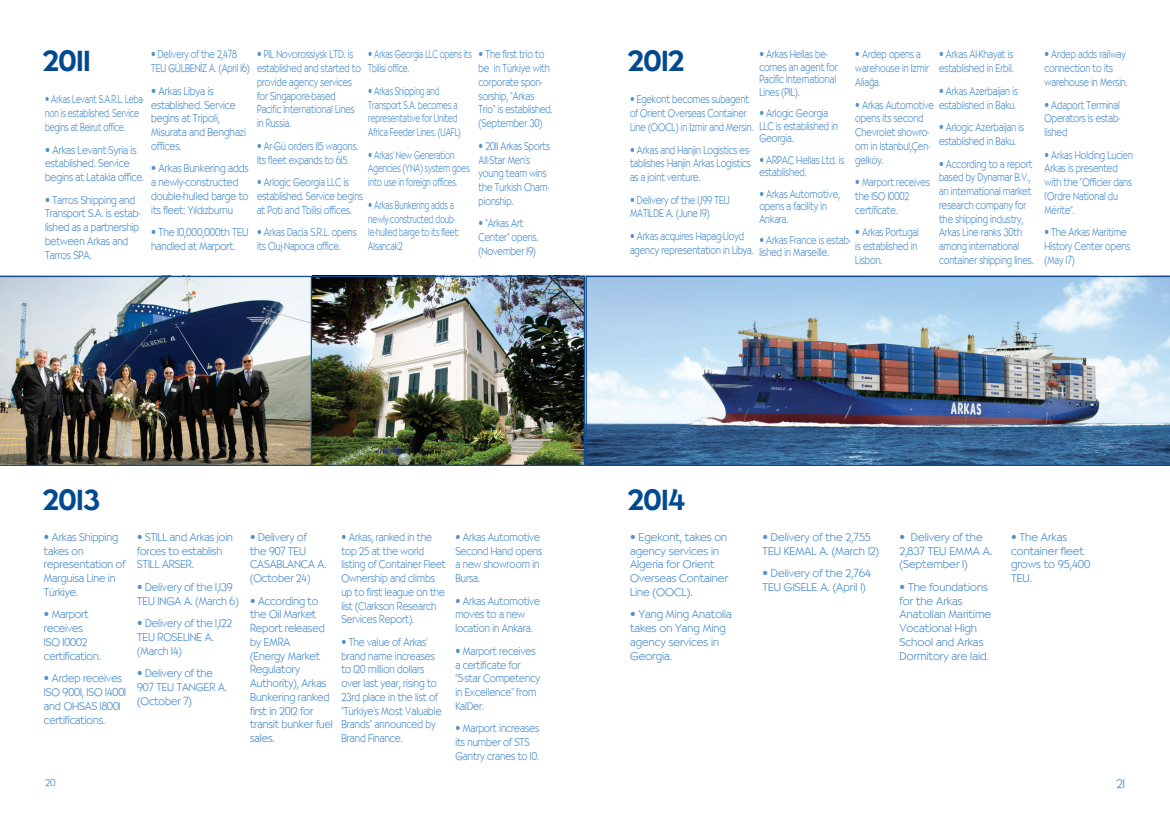
<style>
.page{position:relative;width:1170px;height:815px;background:#fff}
.page>*{position:absolute;margin:0;border:0;box-sizing:border-box;transform-origin:0 0}
.t1{font:500 28.75px "TR Bernhardt";color:#014990}
.t2{font:300 12.5px "TR Bernhardt";color:#5090cc}
.t3{font:300 11.25px/13.8px "TR Bernhardt";letter-spacing:-.005em;color:#5090cc;scale:.82 1}
.t4{font:300 11.25px/13.8px "TR Bernhardt";letter-spacing:-.005em;color:#5090cc;scale:.88 1}
.t5{font:300 11.25px/13.8px "TR Bernhardt";letter-spacing:-.005em;color:#5090cc;scale:.95 1}
.t6{font:300 11.25px/13.8px "TR Bernhardt";letter-spacing:-.005em;color:#5090cc}
.t7{font:300 11.25px/13.8px "TR Bernhardt";letter-spacing:-.005em;color:#5090cc;scale:.81 1}
.t8{font:300 11.25px/13.8px "TR Bernhardt";letter-spacing:-.005em;color:#5090cc;scale:.72 1}
.t9{font:300 11.25px/13.8px "TR Bernhardt";letter-spacing:-.005em;color:#5090cc;scale:.74 1}
.t10{font:300 11.25px/13.8px "TR Bernhardt";letter-spacing:-.005em;color:#5090cc;scale:.8 1}
.t11{font:300 10px "TR Bernhardt";color:#5090cc}
</style>
<div class="page">
<img style="left:312px;top:278px;width:271px;height:186px">
<div style="left:310px;top:276px;width:275px;height:190px;border:1px solid #124a8e"></div>
<img style="left:0;top:276px;width:312px;height:190px">
<img style="left:585px;top:276px;width:584px;height:190px">
<p class="t1" style="left:43px;top:44px;width:49px">2011</p>
<p class="t1" style="left:628px;top:44px;width:57px">2012</p>
<p class="t8" style="left:368px;top:48px;width:145px">• Arkas Georgia LLC opens its<br>Tbilisi office.</p>
<p class="t8" style="left:368px;top:84px;width:130px">• Arkas Shipping and<br>Transport S.A. becomes a representative for United<br>Africa Feeder Lines. (UAFL)</p>
<p class="t8" style="left:368px;top:148px;width:142px">• Arkas’ New Generation<br>Agencies (YNA) system goes into use in foreign offices.</p>
<p class="t8" style="left:368px;top:198px;width:128px">• Arkas Bunkering adds a newly-constructed doub&shy;le-hulled barge to its fleet:<br>Alsancak2</p>
<p class="t3" style="left:759px;top:48px;width:97px;line-height:12.5px">• Arkas Hellas be&shy;comes an agent for<br>Pacific International<br>Lines (PIL).</p>
<p class="t3" style="left:759px;top:107px;width:97px;line-height:12.5px">• Arlogic Georgia<br>LLC is established in<br>Georgia.</p>
<p class="t3" style="left:759px;top:154px;width:105px;line-height:12.5px">• ARPAC Hellas Ltd. is established.</p>
<p class="t3" style="left:759px;top:188px;width:100px;line-height:12.5px">• Arkas Automotive, opens a facility in<br>Ankara.</p>
<p class="t3" style="left:759px;top:234px;width:113px;line-height:12.5px">• Arkas France is estab&shy;lished in Marseille.</p>
<p class="t3" style="left:855px;top:48px;width:91px">• Ardep opens a warehouse in Izmir<br>Aliağa.</p>
<p class="t3" style="left:855px;top:98px;width:198px">• Arkas Automotive established in Baku. opens its second<br>Chevrolet showro-<br>om in Istanbul,Çen-<br>gelköy.</p>
<p class="t3" style="left:855px;top:176px;width:92px">• Marport receives the ISO 10002 certificate.</p>
<p class="t3" style="left:855px;top:226px;width:79px">• Arkas Portugal is established in<br>Lisbon.</p>
<p class="t3" style="left:939px;top:48px;width:92px">• Arkas Al-Khayat is established in Erbil.</p>
<p class="t3" style="left:939px;top:84px;width:98px">• Arkas Azerbaijan is</p>
<p class="t3" style="left:939px;top:121px;width:105px">• Arlogic Azerbaijan is established in Baku.</p>
<p class="t3" style="left:939px;top:157px;width:117px">• According to a report based by Dynamar B.V., an international market research company for the shipping industry,<br>Arkas Line ranks 30th among international container shipping lines.</p>
<p class="t10" style="left:151px;top:48px;width:125px">• Delivery of the 2,478<br>TEU GÜLBENİZ A. (April 16)</p>
<p class="t4" style="left:151px;top:84px;width:109px">• Arkas Libya is established. Service begins at Tripoli,<br>Misurata and Benghazi offices.</p>
<p class="t4" style="left:151px;top:162px;width:112px">• Arkas Bunkering adds a newly-constructed double-hulled barge to its fleet: Yıldızburnu</p>
<p class="t4" style="left:151px;top:226px;width:112px">• The 10,000,000th TEU handled at Marport.</p>
<p class="t7" style="left:257px;top:48px;width:130px">• PIL Novorossiysk LTD. is established and started to provide agency services for Singapore-based<br>Pacific International Lines in Russia.</p>
<p class="t7" style="left:257px;top:139px;width:126px">• Ar-Gü orders 115 wagons.<br>Its fleet expands to 615.</p>
<p class="t7" style="left:257px;top:176px;width:132px">• Arlogic Georgia LLC is established. Service begins at Poti and Tbilisi offices.</p>
<p class="t7" style="left:257px;top:226px;width:124px">• Arkas Dacia S.R.L. opens its Cluj-Napoca office.</p>
<p class="t3" style="left:478px;top:48px;width:92px">• The first trio to be in Türkiye with corporate spon&shy;sorship, “Arkas<br>Trio” is established. (September 30)</p>
<p class="t3" style="left:478px;top:139px;width:88px">• 2011 Arkas Sports<br>All-Star Men’s young team wins the Turkish Cham&shy;pionship.</p>
<p class="t3" style="left:478px;top:217px;width:74px">• “Arkas Art<br>Center” opens. (November 19)</p>
<p class="t9" style="left:45px;top:93px;width:136px">• Arkas Levant S.A.R.L. Leba&shy;non is established. Service begins at Beirut office.</p>
<p class="t4" style="left:45px;top:143px;width:114px">• Arkas Levant-Syria is established. Service begins at Latakia office.</p>
<p class="t4" style="left:45px;top:193px;width:110px">• Tarros Shipping and<br>Transport S.A. is estab&shy;lished as a partnership between Arkas and<br>Tarros SPA.</p>
<p class="t7" style="left:630px;top:93px;width:154px">• Egekont becomes subagent of Orient Overseas Container<br>Line (OOCL) in Izmir and Mersin.</p>
<p class="t3" style="left:630px;top:143px;width:149px;text-align:justify">• Arkas and Hanjin Logistics es&shy;tablishes Hanjin Arkas Logistics as a joint venture.</p>
<p class="t3" style="left:630px;top:193px;width:123px">• Delivery of the 1,199 TEU<br>MATILDE A. (June 19)</p>
<p class="t3" style="left:630px;top:229px;width:152px">• Arkas acquires Hapag-Lloyd agency representation in Libya.</p>
<p class="t3" style="left:1044px;top:48px;width:103px">• Ardep adds railway connection to its warehouse in Mersin.</p>
<p class="t3" style="left:1044px;top:98px;width:94px;text-align:justify">• Adaport Terminal Operators is estab&shy;lished</p>
<p class="t3" style="left:1044px;top:148px;width:109px">• Arkas Holding Lucien<br>Arkas is presented with the “Officier dans l’Ordre National du<br>Mérite”.</p>
<p class="t3" style="left:1044px;top:226px;width:106px">• The Arkas Maritime<br>History Center opens (May 17)</p>
<p class="t1" style="left:43px;top:484px;width:58px">2013</p>
<p class="t1" style="left:628px;top:484px;width:58px">2014</p>
<p class="t5" style="left:44px;top:530px;width:87px">• Arkas Shipping takes on representation of<br>Marguisa Line in<br>Türkiye.</p>
<p class="t5" style="left:44px;top:608px;width:61px">• Marport receives<br>ISO 10002 certification.</p>
<p class="t5" style="left:44px;top:672px;width:88px">• Ardep receives<br>ISO 9001, ISO 14001 and OHSAS 18001 certifications.</p>
<p class="t5" style="left:137px;top:530px;width:102px">• STILL and Arkas join forces to establish<br>STILL ARSER.</p>
<p class="t5" style="left:137px;top:580px;width:108px">• Delivery of the 1,139<br>TEU INGA A. (March 6)</p>
<p class="t5" style="left:137px;top:617px;width:101px">• Delivery of the 1,122<br>TEU ROSELINE A. (March 14)</p>
<p class="t5" style="left:137px;top:667px;width:96px">• Delivery of the<br>907 TEU TANGER A. (October 7)</p>
<p class="t5" style="left:250px;top:530px;width:82px">• Delivery of<br>the 907 TEU<br>CASABLANCA A. (October 24)</p>
<p class="t5" style="left:250px;top:594px;width:89px">• According to the Oil Market<br>Report released by EMRA<br>(Energy Market<br>Regulatory<br>Authority), Arkas<br>Bunkering ranked first in 2012 for transit bunker fuel sales.</p>
<p class="t4" style="left:341px;top:530px;width:120px">• Arkas, ranked in the top 25 at the world listing of Container Fleet<br>Ownership and climbs up to first league on the list (Clarkson Research<br>Services Report).</p>
<p class="t4" style="left:341px;top:635px;width:115px">• The value of Arkas’ brand name increases to 120 million dollars over last year, rising to<br>23rd place in the list of “Türkiye’s Most Valuable<br>Brands” announced by<br>Brand Finance.</p>
<p class="t4" style="left:455px;top:530px;width:100px">• Arkas Automotive<br>Second Hand opens a new showroom in<br>Bursa.</p>
<p class="t4" style="left:455px;top:594px;width:98px">• Arkas Automotive moves to a new location in Ankara.</p>
<p class="t4" style="left:455px;top:644px;width:98px">• Marport receives a certificate for “5-star Competency in Excellence” from<br>KalDer.</p>
<p class="t4" style="left:455px;top:722px;width:97px">• Marport increases its number of STS<br>Gantry cranes to 10.</p>
<p class="t6" style="left:630px;top:530px;width:100px">• Egekont, takes on agency services in<br>Algeria for Orient<br>Overseas Container<br>Line (OOCL).</p>
<p class="t6" style="left:630px;top:608px;width:103px">• Yang Ming Anatolia takes on Yang Ming agency services in<br>Georgia.</p>
<p class="t6" style="left:762px;top:530px;width:118px">• Delivery of the 2,755<br>TEU KEMAL A. (March 12)</p>
<p class="t6" style="left:762px;top:566px;width:110px">• Delivery of the 2,764<br>TEU GISELE A. (April 1)</p>
<p class="t6" style="left:899px;top:530px;width:94px">• Delivery of the<br>2,837 TEU EMMA A. (September 1)</p>
<p class="t6" style="left:899px;top:580px;width:93px">• The foundations for the Arkas<br>Anatolian Maritime<br>Vocational High<br>School and Arkas<br>Dormitory are laid.</p>
<p class="t6" style="left:1011px;top:530px;width:81px">• The Arkas container fleet grows to 95,400<br>TEU.</p>
<p class="t11" style="left:45px;top:776px;width:12px">20</p>
<p class="t2" style="left:1116px;top:776px;width:10px">21</p>
</div>
